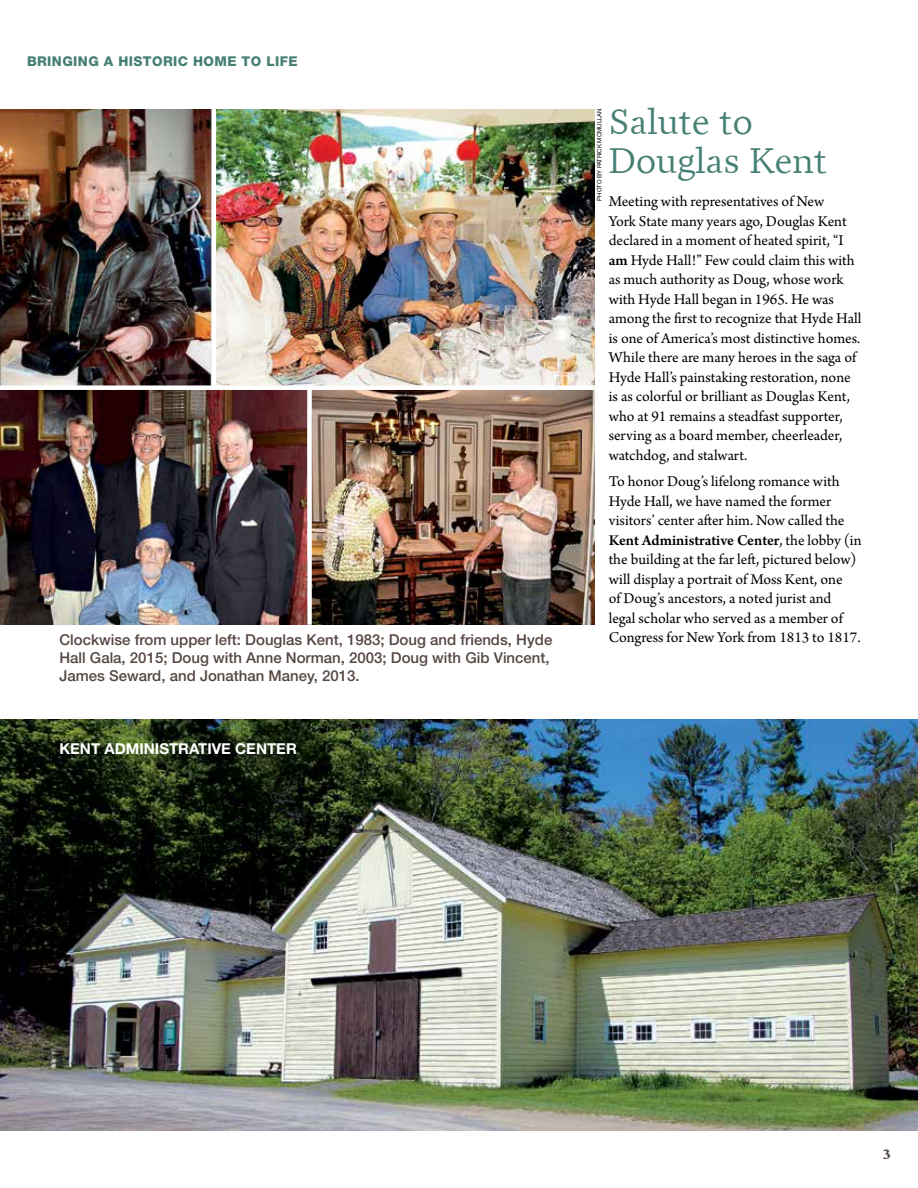
<style>
.page{position:relative;width:918px;height:1188px;background:#fff}
.page>*{position:absolute;margin:0;border:0;box-sizing:border-box;transform-origin:0 0}
.t1{font:36px/39px "Prensa";color:#468074}
.t2{font:15.75px/19.5px "Arno Pro";color:#000}
.t3{font:500 15px/18px "Helvetica Neue";color:#554742}
.t4{font:700 15px "Helvetica Neue";color:#fff}
.t5{font:700 15px "Prensa";color:#554742}
.t6{font:800 13.5px "Helvetica Neue";letter-spacing:.03em;color:#468074}
.t7{font:6px "Helvetica Neue";color:#000}
.s1{font-weight:600}
</style>
<div class="page">
<img style="left:0;top:720px;width:918px;height:411px">
<img style="left:0;top:390px;width:307px;height:235px">
<img style="left:0;top:109px;width:595px;height:276px">
<img style="left:312px;top:390px;width:283px;height:235px">
<hr style="left:212px;top:107px;width:4px;height:278px;background:#fff">
<p class="t6" style="left:27px;top:53px;width:272px">BRINGING A HISTORIC HOME TO LIFE</p>
<h1 class="t1" style="left:609px;top:103px;width:221px">Salute to<br>Douglas Kent</h1>
<p class="t2" style="left:609px;top:193px;width:254px">Meeting with representatives of New<br>York State many years ago, Douglas Kent declared in a moment of heated spirit, “I <span class="s1">am</span> Hyde Hall!” Few could claim this with as much authority as Doug, whose work with Hyde Hall began in 1965. He was among the first to recognize that Hyde Hall is one of America’s most distinctive homes.<br>While there are many heroes in the saga of Hyde Hall’s painstaking restoration, none is as colorful or brilliant as Douglas Kent, who at 91 remains a steadfast supporter, serving as a board member, cheerleader, watchdog, and stalwart.</p>
<p class="t2" style="left:609px;top:472px;width:254px">To honor Doug’s lifelong romance with Hyde Hall, we have named the former visitors’ center after him. Now called the <span class="s1">Kent Administrative Center</span>, the lobby (in the building at the far left, pictured below) will display a portrait of Moss Kent, one<br>of Doug’s ancestors, a noted jurist and legal scholar who served as a member of</p>
<p class="t7" style="left:596px;top:201px;width:94px;rotate:-90deg">PHOTO BY PATRICK MCMULLAN</p>
<p class="t3" style="left:59px;top:631px;width:494px">Clockwise from upper left: Douglas Kent, 1983; Doug and friends, Hyde</p>
<p class="t2" style="left:609px;top:628px;width:253px">Congress for New York from 1813 to 1817.</p>
<p class="t3" style="left:59px;top:649px;width:492px">Hall Gala, 2015; Doug with Anne Norman, 2003; Doug with Gib Vincent,<br>James Seward, and Jonathan Maney, 2013.</p>
<p class="t4" style="left:59px;top:740px;width:239px">KENT ADMINISTRATIVE CENTER</p>
<p class="t5" style="left:883px;top:1143px;width:10px">3</p>
</div>
